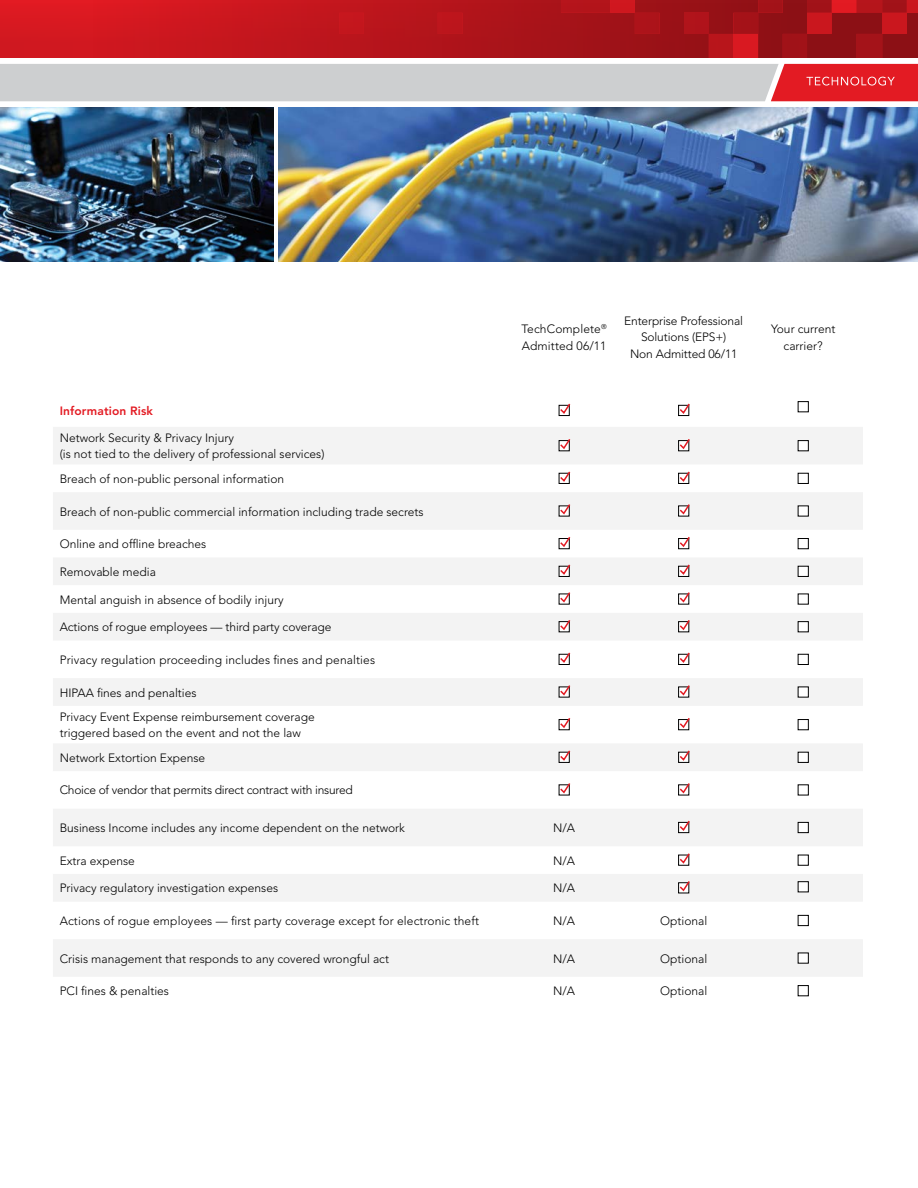
<style>
.page{position:relative;width:918px;height:1188px;background:#fff}
.page>*{position:absolute;margin:0;border:0;box-sizing:border-box;transform-origin:0 0}
.t1{font:300 12px/16.5px "Avenir LT Std";color:#000}
.t2{font:300 12px "Avenir LT Std";letter-spacing:-.02em;color:#000}
.t3{font:800 12px "Avenir LT Std";letter-spacing:.01em;color:#e31b23}
</style>
<div class="page">
<div style="left:0;top:0;width:918px;height:58px;background:#d61921"></div>
<svg style="left:93px;top:0;width:246px;height:58px;fill:#ca171e"></svg>
<svg style="left:339px;top:0;width:579px;height:58px;background:#a71219"></svg>
<div style="left:684px;top:13px;width:25px;height:21px;background:#b0131b"></div>
<div style="left:856px;top:34px;width:26px;height:24px;background:#a41319"></div>
<div style="left:733px;top:34px;width:25px;height:24px;background:#d91921"></div>
<svg style="left:0;top:64px;width:918px;height:37px;background:#d0b5b7"></svg>
<svg style="left:53px;top:427px;width:810px;height:549px;fill:#f3f3f3"></svg>
<div style="left:559px;top:405px;width:11px;height:11px;border:1px solid #000"></div>
<svg style="left:559px;top:403px;width:12px;height:12px"></svg>
<div style="left:678px;top:405px;width:11px;height:11px;border:1px solid #000"></div>
<svg style="left:678px;top:403px;width:12px;height:12px"></svg>
<div style="left:798px;top:401px;width:11px;height:11px;border:1px solid #000"></div>
<div style="left:559px;top:440px;width:11px;height:11px;border:1px solid #000"></div>
<svg style="left:559px;top:437px;width:13px;height:13px"></svg>
<div style="left:678px;top:440px;width:11px;height:11px;border:1px solid #000"></div>
<svg style="left:678px;top:437px;width:13px;height:13px"></svg>
<div style="left:798px;top:441px;width:10px;height:10px;background:#fff"></div>
<div style="left:798px;top:440px;width:11px;height:11px;border:1px solid #000"></div>
<div style="left:559px;top:473px;width:11px;height:11px;border:1px solid #000"></div>
<svg style="left:559px;top:470px;width:13px;height:13px"></svg>
<div style="left:678px;top:473px;width:11px;height:11px;border:1px solid #000"></div>
<svg style="left:678px;top:470px;width:13px;height:13px"></svg>
<div style="left:798px;top:473px;width:10px;height:10px;background:#fff"></div>
<div style="left:798px;top:473px;width:11px;height:11px;border:1px solid #000"></div>
<svg style="left:559px;top:503px;width:13px;height:13px"></svg>
<svg style="left:678px;top:503px;width:13px;height:13px"></svg>
<div style="left:798px;top:506px;width:10px;height:10px;background:#fff"></div>
<div style="left:798px;top:505px;width:11px;height:11px;border:1px solid #000"></div>
<div style="left:559px;top:538px;width:11px;height:11px;border:1px solid #000"></div>
<svg style="left:559px;top:535px;width:13px;height:13px"></svg>
<div style="left:678px;top:538px;width:11px;height:11px;border:1px solid #000"></div>
<svg style="left:678px;top:535px;width:13px;height:13px"></svg>
<div style="left:798px;top:539px;width:10px;height:10px;background:#fff"></div>
<div style="left:798px;top:538px;width:11px;height:11px;border:1px solid #000"></div>
<div style="left:559px;top:566px;width:11px;height:11px;border:1px solid #000"></div>
<svg style="left:559px;top:563px;width:13px;height:13px"></svg>
<div style="left:678px;top:566px;width:11px;height:11px;border:1px solid #000"></div>
<svg style="left:678px;top:563px;width:13px;height:13px"></svg>
<div style="left:798px;top:566px;width:10px;height:10px;background:#fff"></div>
<div style="left:798px;top:566px;width:11px;height:11px;border:1px solid #000"></div>
<svg style="left:559px;top:591px;width:13px;height:13px"></svg>
<svg style="left:678px;top:591px;width:13px;height:13px"></svg>
<div style="left:798px;top:594px;width:10px;height:10px;background:#fff"></div>
<div style="left:798px;top:594px;width:11px;height:11px;border:1px solid #000"></div>
<div style="left:559px;top:621px;width:11px;height:11px;border:1px solid #000"></div>
<svg style="left:559px;top:618px;width:13px;height:13px"></svg>
<div style="left:678px;top:621px;width:11px;height:11px;border:1px solid #000"></div>
<svg style="left:678px;top:618px;width:13px;height:13px"></svg>
<div style="left:798px;top:622px;width:10px;height:10px;background:#fff"></div>
<div style="left:798px;top:621px;width:11px;height:11px;border:1px solid #000"></div>
<div style="left:559px;top:654px;width:11px;height:11px;border:1px solid #000"></div>
<svg style="left:559px;top:651px;width:13px;height:13px"></svg>
<div style="left:678px;top:654px;width:11px;height:11px;border:1px solid #000"></div>
<svg style="left:678px;top:651px;width:13px;height:13px"></svg>
<div style="left:798px;top:654px;width:10px;height:11px;background:#fff"></div>
<div style="left:798px;top:654px;width:11px;height:11px;border:1px solid #000"></div>
<svg style="left:559px;top:684px;width:13px;height:13px"></svg>
<svg style="left:678px;top:684px;width:13px;height:13px"></svg>
<div style="left:798px;top:687px;width:10px;height:10px;background:#fff"></div>
<div style="left:798px;top:687px;width:11px;height:11px;border:1px solid #000"></div>
<div style="left:559px;top:719px;width:11px;height:11px;border:1px solid #000"></div>
<svg style="left:559px;top:716px;width:13px;height:13px"></svg>
<div style="left:678px;top:719px;width:11px;height:11px;border:1px solid #000"></div>
<svg style="left:678px;top:716px;width:13px;height:13px"></svg>
<div style="left:798px;top:720px;width:10px;height:10px;background:#fff"></div>
<div style="left:798px;top:719px;width:11px;height:11px;border:1px solid #000"></div>
<div style="left:559px;top:752px;width:11px;height:11px;border:1px solid #000"></div>
<svg style="left:559px;top:749px;width:13px;height:13px"></svg>
<div style="left:678px;top:752px;width:11px;height:11px;border:1px solid #000"></div>
<svg style="left:678px;top:749px;width:13px;height:13px"></svg>
<div style="left:798px;top:752px;width:10px;height:10px;background:#fff"></div>
<div style="left:798px;top:752px;width:11px;height:11px;border:1px solid #000"></div>
<svg style="left:559px;top:781px;width:13px;height:14px"></svg>
<svg style="left:678px;top:781px;width:13px;height:14px"></svg>
<div style="left:798px;top:785px;width:10px;height:10px;background:#fff"></div>
<div style="left:798px;top:784px;width:11px;height:11px;border:1px solid #000"></div>
<div style="left:678px;top:822px;width:11px;height:11px;border:1px solid #000"></div>
<svg style="left:678px;top:819px;width:13px;height:13px"></svg>
<div style="left:798px;top:822px;width:10px;height:11px;background:#fff"></div>
<div style="left:798px;top:822px;width:11px;height:11px;border:1px solid #000"></div>
<div style="left:678px;top:855px;width:11px;height:11px;border:1px solid #000"></div>
<svg style="left:678px;top:852px;width:13px;height:13px"></svg>
<div style="left:798px;top:855px;width:10px;height:10px;background:#fff"></div>
<div style="left:798px;top:855px;width:11px;height:11px;border:1px solid #000"></div>
<svg style="left:678px;top:879px;width:13px;height:14px"></svg>
<div style="left:798px;top:882px;width:10px;height:10px;background:#fff"></div>
<div style="left:798px;top:881px;width:11px;height:11px;border:1px solid #000"></div>
<div style="left:798px;top:915px;width:10px;height:11px;background:#fff"></div>
<div style="left:798px;top:915px;width:11px;height:11px;border:1px solid #000"></div>
<div style="left:798px;top:953px;width:10px;height:10px;background:#fff"></div>
<div style="left:798px;top:953px;width:11px;height:11px;border:1px solid #000"></div>
<div style="left:798px;top:985px;width:11px;height:11px;border:1px solid #000"></div>
<img style="left:0;top:107px;width:273px;height:155px">
<img style="left:279px;top:107px;width:639px;height:155px">
<p class="t1" style="left:522px;top:321px;width:87px">TechComplete<sup>®<br></sup>Admitted 06/11</p>
<p class="t1" style="left:624px;top:313px;width:120px;text-align:center">Enterprise Professional<br>Solutions (EPS+)<br>Non Admitted 06/11</p>
<p class="t1" style="left:771px;top:321px;width:66px;text-align:center">Your current carrier?</p>
<p class="t3" style="left:60px;top:404px;width:95px">Information Risk</p>
<p class="t1" style="left:60px;top:430px;width:266px">Network Security &amp; Privacy Injury<br>(is not tied to the delivery of professional services)</p>
<p class="t1" style="left:60px;top:471px;width:226px">Breach of non-public personal information</p>
<p class="t1" style="left:60px;top:503px;width:365px">Breach of non-public commercial information including trade secrets</p>
<p class="t1" style="left:60px;top:536px;width:148px">Online and offline breaches</p>
<p class="t1" style="left:60px;top:564px;width:98px">Removable media</p>
<p class="t1" style="left:60px;top:591px;width:225px">Mental anguish in absence of bodily injury</p>
<p class="t1" style="left:60px;top:619px;width:273px">Actions of rogue employees — third party coverage</p>
<p class="t1" style="left:60px;top:652px;width:317px">Privacy regulation proceeding includes fines and penalties</p>
<p class="t1" style="left:60px;top:680px;width:256px;line-height:24.5px">HIPAA fines and penalties<br>Privacy Event Expense reimbursement coverage</p>
<p class="t1" style="left:60px;top:721px;width:243px;line-height:24.5px">triggered based on the event and not the law<br>Network Extortion Expense</p>
<p class="t2" style="left:60px;top:783px;width:295px">Choice of vendor that permits direct contract with insured</p>
<p class="t1" style="left:60px;top:820px;width:347px">Business Income includes any income dependent on the network</p>
<p class="t1" style="left:553px;top:820px;width:23px">N/A</p>
<p class="t1" style="left:60px;top:852px;width:77px">Extra expense</p>
<p class="t1" style="left:553px;top:852px;width:23px">N/A</p>
<p class="t1" style="left:60px;top:880px;width:220px">Privacy regulatory investigation expenses</p>
<p class="t1" style="left:553px;top:880px;width:23px">N/A</p>
<p class="t1" style="left:60px;top:913px;width:421px">Actions of rogue employees — first party coverage except for electronic theft</p>
<p class="t1" style="left:553px;top:913px;width:23px">N/A</p>
<p class="t1" style="left:660px;top:913px;width:49px">Optional</p>
<p class="t1" style="left:60px;top:950px;width:331px">Crisis management that responds to any covered wrongful act</p>
<p class="t1" style="left:553px;top:950px;width:23px">N/A</p>
<p class="t1" style="left:660px;top:950px;width:49px">Optional</p>
<p class="t1" style="left:60px;top:983px;width:111px">PCI fines &amp; penalties</p>
<p class="t1" style="left:553px;top:983px;width:23px">N/A</p>
<p class="t1" style="left:660px;top:983px;width:49px">Optional</p>
</div>
